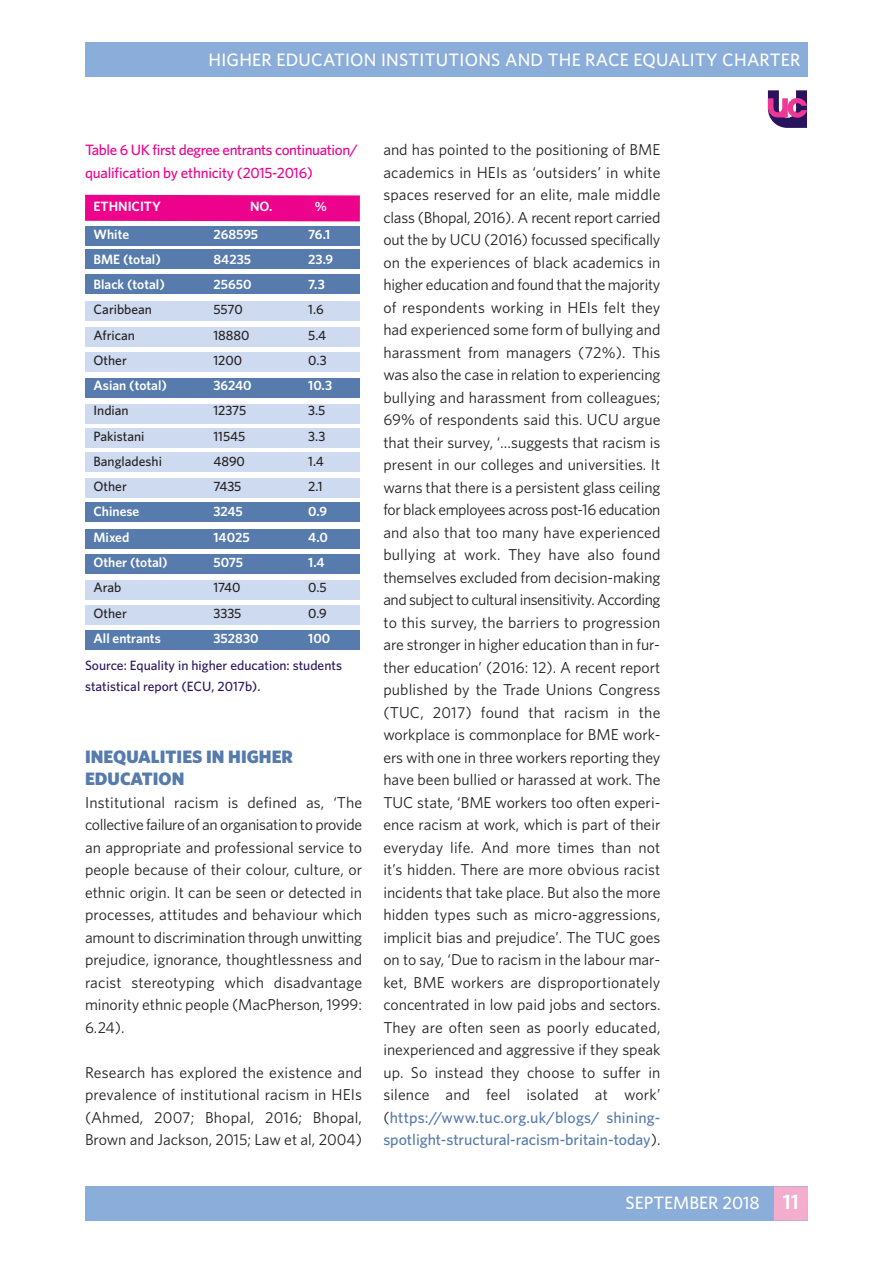
<style>
.page{position:relative;width:893px;height:1263px;background:#fff}
.page>*{position:absolute;margin:0;border:0;box-sizing:border-box;transform-origin:0 0}
.t1{font:600 21px "Whitney";color:#fff}
.t2{font:500 18px "Whitney";letter-spacing:.015em;color:#fff}
.t3{font:900 18px/22.5px "Whitney";color:#567bac}
.t4{font:15.75px/22.5px "Whitney";letter-spacing:.005em;color:#231f20;text-align:justify}
.t5{font:500 15px/22.5px "Whitney";letter-spacing:-.025em;color:#ed028c}
.t6{font:600 13.5px "Whitney";color:#fff}
.t7{font:500 13.5px "Whitney";color:#231f20}
.t8{font:500 13.5px/21px "Whitney";color:#29135d}
.s1{font-weight:500;color:#567bac}
</style>
<div class="page">
<div style="left:85px;top:630px;width:275px;height:19px;background:#567bac"></div>
<div style="left:85px;top:605px;width:275px;height:20px;background:#cddaef"></div>
<div style="left:85px;top:478px;width:275px;height:20px;background:#cddaef"></div>
<div style="left:85px;top:580px;width:275px;height:20px;background:#cddaef"></div>
<div style="left:85px;top:502px;width:275px;height:20px;background:#567bac"></div>
<div style="left:85px;top:452px;width:275px;height:20px;background:#cddaef"></div>
<div style="left:85px;top:554px;width:275px;height:20px;background:#567bac"></div>
<div style="left:85px;top:529px;width:275px;height:20px;background:#567bac"></div>
<div style="left:85px;top:428px;width:275px;height:20px;background:#cddaef"></div>
<div style="left:85px;top:378px;width:275px;height:20px;background:#567bac"></div>
<div style="left:85px;top:404px;width:275px;height:19px;background:#cddaef"></div>
<div style="left:85px;top:352px;width:275px;height:20px;background:#cddaef"></div>
<div style="left:85px;top:327px;width:275px;height:20px;background:#cddaef"></div>
<div style="left:85px;top:274px;width:275px;height:20px;background:#567bac"></div>
<div style="left:85px;top:301px;width:275px;height:20px;background:#cddaef"></div>
<div style="left:85px;top:195px;width:275px;height:26px;background:#ed028c"></div>
<div style="left:85px;top:226px;width:275px;height:19px;background:#567bac"></div>
<div style="left:85px;top:249px;width:275px;height:20px;background:#567bac"></div>
<div style="left:85px;top:1186px;width:723px;height:34px;background:#8badda"></div>
<div style="left:85px;top:43px;width:723px;height:34px;background:#8badda"></div>
<div style="left:774px;top:1186px;width:34px;height:34px;background:#f5adce"></div>
<svg style="left:768px;top:90px;width:39px;height:38px"></svg>
<p class="t2" style="left:208px;top:50px;width:593px">HIGHER EDUCATION INSTITUTIONS AND THE RACE EQUALITY CHARTER</p>
<p class="t5" style="left:85px;top:139px;width:274px">Table 6 UK first degree entrants continuation/ qualification by ethnicity (2015-2016)</p>
<p class="t6" style="left:94px;top:199px;width:69px">ETHNICITY</p>
<p class="t6" style="left:250px;top:199px;width:24px">NO.</p>
<p class="t6" style="left:315px;top:199px;width:14px">%</p>
<p class="t6" style="left:94px;top:226px;width:37px">White</p>
<p class="t6" style="left:213px;top:226px;width:46px">268595</p>
<p class="t6" style="left:308px;top:226px;width:24px">76.1</p>
<p class="t6" style="left:94px;top:251px;width:69px">BME (total)</p>
<p class="t6" style="left:213px;top:251px;width:39px">84235</p>
<p class="t6" style="left:308px;top:251px;width:27px">23.9</p>
<p class="t6" style="left:94px;top:277px;width:73px">Black (total)</p>
<p class="t6" style="left:213px;top:277px;width:40px">25650</p>
<p class="t6" style="left:308px;top:277px;width:18px">7.3</p>
<p class="t7" style="left:94px;top:302px;width:60px">Caribbean</p>
<p class="t7" style="left:213px;top:302px;width:31px">5570</p>
<p class="t7" style="left:308px;top:302px;width:17px">1.6</p>
<p class="t7" style="left:94px;top:327px;width:43px">African</p>
<p class="t7" style="left:213px;top:327px;width:38px">18880</p>
<p class="t7" style="left:308px;top:327px;width:19px">5.4</p>
<p class="t7" style="left:94px;top:352px;width:35px">Other</p>
<p class="t7" style="left:213px;top:352px;width:30px">1200</p>
<p class="t7" style="left:308px;top:352px;width:20px">0.3</p>
<p class="t6" style="left:94px;top:378px;width:75px">Asian (total)</p>
<p class="t6" style="left:213px;top:378px;width:40px">36240</p>
<p class="t6" style="left:308px;top:378px;width:26px">10.3</p>
<p class="t7" style="left:94px;top:403px;width:37px">Indian</p>
<p class="t7" style="left:213px;top:403px;width:34px">12375</p>
<p class="t7" style="left:308px;top:403px;width:19px">3.5</p>
<p class="t7" style="left:94px;top:428px;width:53px">Pakistani</p>
<p class="t7" style="left:213px;top:428px;width:33px">11545</p>
<p class="t7" style="left:308px;top:428px;width:19px">3.3</p>
<p class="t7" style="left:94px;top:453px;width:70px">Bangladeshi</p>
<p class="t7" style="left:213px;top:453px;width:33px">4890</p>
<p class="t7" style="left:308px;top:453px;width:17px">1.4</p>
<p class="t7" style="left:94px;top:479px;width:35px">Other</p>
<p class="t7" style="left:213px;top:479px;width:29px">7435</p>
<p class="t7" style="left:308px;top:479px;width:16px">2.1</p>
<p class="t6" style="left:94px;top:504px;width:47px">Chinese</p>
<p class="t6" style="left:213px;top:504px;width:31px">3245</p>
<p class="t6" style="left:308px;top:504px;width:20px">0.9</p>
<p class="t6" style="left:94px;top:529px;width:37px">Mixed</p>
<p class="t6" style="left:213px;top:529px;width:38px">14025</p>
<p class="t6" style="left:308px;top:529px;width:21px">4.0</p>
<p class="t6" style="left:94px;top:554px;width:76px">Other (total)</p>
<p class="t6" style="left:213px;top:554px;width:31px">5075</p>
<p class="t6" style="left:308px;top:554px;width:18px">1.4</p>
<p class="t7" style="left:94px;top:580px;width:29px">Arab</p>
<p class="t7" style="left:213px;top:580px;width:29px">1740</p>
<p class="t7" style="left:308px;top:580px;width:20px">0.5</p>
<p class="t7" style="left:94px;top:605px;width:35px">Other</p>
<p class="t7" style="left:213px;top:605px;width:29px">3335</p>
<p class="t7" style="left:308px;top:605px;width:20px">0.9</p>
<p class="t6" style="left:94px;top:630px;width:69px">All entrants</p>
<p class="t6" style="left:213px;top:630px;width:47px">352830</p>
<p class="t6" style="left:308px;top:630px;width:24px">100</p>
<p class="t8" style="left:85px;top:655px;width:258px">Source: Equality in higher education: students statistical report (ECU, 2017b).</p>
<p class="t3" style="left:85px;top:745px;width:209px">INEQUALITIES IN HIGHER<br>EDUCATION</p>
<p class="t4" style="left:85px;top:791px;width:279px">Institutional racism is defined as, ‘The collective failure of an organisation to provide an appropriate and professional service to people because of their colour, culture, or ethnic origin. It can be seen or detected in processes, attitudes and behaviour which amount to discrimination through unwitting prejudice, ignorance, thoughtlessness and racist stereotyping which disadvantage minority ethnic people (MacPherson, 1999:<br>6.24).</p>
<p class="t4" style="left:85px;top:1061px;width:279px">Research has explored the existence and prevalence of institutional racism in HEIs (Ahmed, 2007; Bhopal, 2016; Bhopal, Brown and Jackson, 2015; Law et al, 2004)</p>
<p class="t4" style="left:383px;top:138px;width:279px">and has pointed to the positioning of BME academics in HEIs as ‘outsiders’ in white spaces reserved for an elite, male middle class (Bhopal, 2016). A recent report carried out the by UCU (2016) focussed specifically on the experiences of black academics in higher education and found that the majority of respondents working in HEIs felt they had experienced some form of bullying and harassment from managers (72%). This was also the case in relation to experiencing bullying and harassment from colleagues; 69% of respondents said this. UCU argue that their survey, ‘…suggests that racism is present in our colleges and universities. It warns that there is a persistent glass ceiling for black employees across post-16 education and also that too many have experienced bullying at work. They have also found themselves excluded from decision-making and subject to cultural insensitivity. According to this survey, the barriers to progression are stronger in higher education than in fur&shy;ther education’ (2016: 12). A recent report published by the Trade Unions Congress (TUC, 2017) found that racism in the workplace is commonplace for BME work&shy;ers with one in three workers reporting they have been bullied or harassed at work. The TUC state, ‘BME workers too often experi&shy;ence racism at work, which is part of their everyday life. And more times than not it’s hidden. There are more obvious racist incidents that take place. But also the more hidden types such as micro-aggressions, implicit bias and prejudice’. The TUC goes on to say, ‘Due to racism in the labour mar&shy;ket, BME workers are disproportionately concentrated in low paid jobs and sectors.<br>They are often seen as poorly educated, inexperienced and aggressive if they speak up. So instead they choose to suffer in silence and feel isolated at work’ (<span class="s1">https://www.tuc.org.uk/blogs/ shining&shy;spotlight-structural-racism-britain-today</span>).</p>
<p class="t2" style="left:625px;top:1192px;width:136px">SEPTEMBER 2018</p>
<h1 class="t1" style="left:783px;top:1190px;width:18px">11</h1>
</div>
